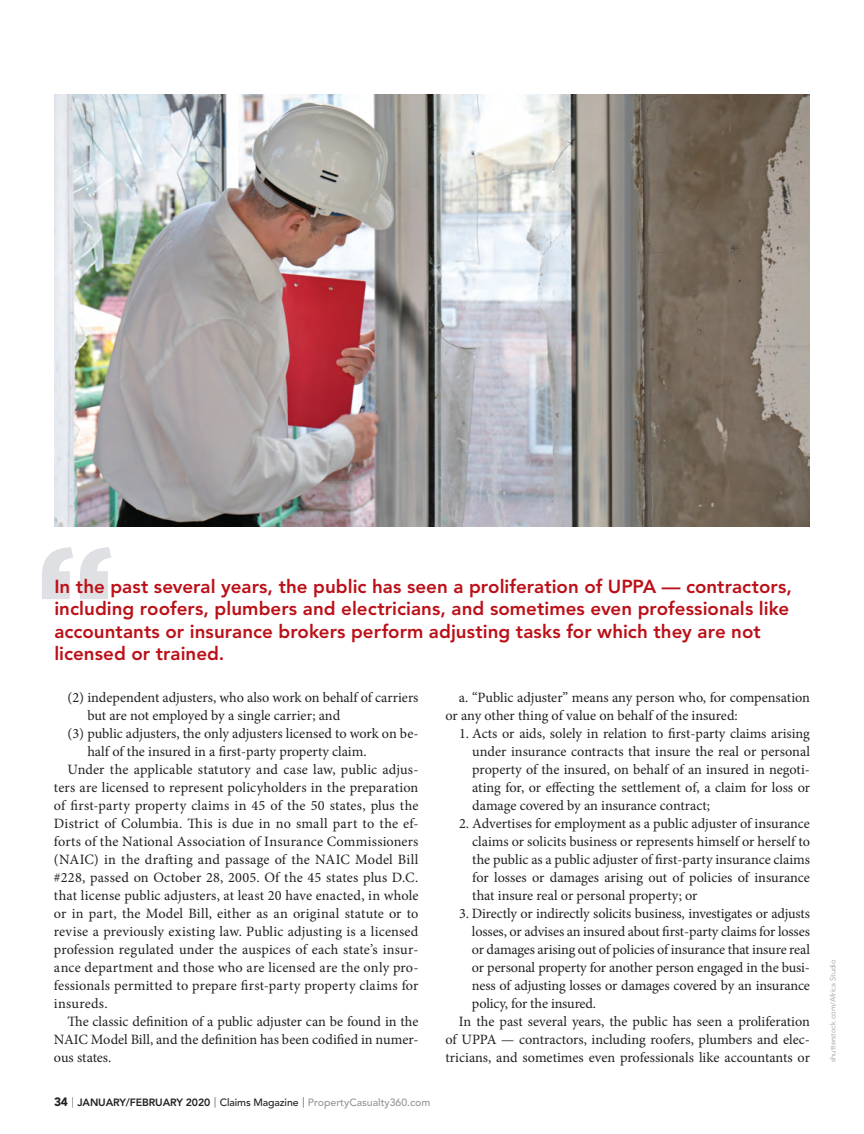
<style>
.page{position:relative;width:864px;height:1134px;background:#fff}
.page>*{position:absolute;margin:0;border:0;box-sizing:border-box;transform-origin:0 0}
.t1{font:800 18.75px/22.5px "Avenir LT Std";color:#bb1018}
.t2{font:14.25px/18px "Minion Pro";color:#231f20;text-align:justify}
.t3{font:500 10.5px "Avenir LT Std";color:#939598}
.t4{font:300 7.5px "Avenir LT Std";color:#939598}
.s1{font-weight:900;font-size:12px;color:#231f20}
.s2{font-weight:300;color:#231f20}
.s3{font-weight:800;color:#231f20}
.s4{color:#231f20}
</style>
<div class="page">
<img style="left:54px;top:94px;width:756px;height:432px">
<svg style="left:42px;top:547px;width:69px;height:52px"></svg>
<p class="t1" style="left:54px;top:575px;width:739px">In the past several years, the public has seen a proliferation of UPPA — contractors, including roofers, plumbers and electricians, and sometimes even professionals like accountants or insurance brokers perform adjusting tasks for which they are not licensed or trained.</p>
<p class="t2" style="left:68px;top:689px;width:352px">(2) independent adjusters, who also work on behalf of carriers</p>
<p class="t2" style="left:87px;top:707px;width:254px">but are not employed by a single carrier; and</p>
<p class="t2" style="left:68px;top:725px;width:352px">(3) public adjusters, the only adjusters licensed to work on be-</p>
<p class="t2" style="left:87px;top:743px;width:281px">half of the insured in a first-party property claim.</p>
<p class="t2" style="left:67px;top:761px;width:353px">Under the applicable statutory and case law, public adjus-</p>
<p class="t2" style="left:54px;top:779px;width:366px">ters are licensed to represent policyholders in the preparation</p>
<p class="t2" style="left:54px;top:797px;width:366px">of first-party property claims in 45 of the 50 states, plus the</p>
<p class="t2" style="left:54px;top:815px;width:366px">District of Columbia. This is due in no small part to the ef-</p>
<p class="t2" style="left:54px;top:833px;width:366px">forts of the National Association of Insurance Commissioners</p>
<p class="t2" style="left:54px;top:851px;width:366px">(NAIC) in the drafting and passage of the NAIC Model Bill</p>
<p class="t2" style="left:54px;top:869px;width:366px">#228, passed on October 28, 2005. Of the 45 states plus D.C.</p>
<p class="t2" style="left:54px;top:886px;width:366px">that license public adjusters, at least 20 have enacted, in whole</p>
<p class="t2" style="left:54px;top:904px;width:366px">or in part, the Model Bill, either as an original statute or to</p>
<p class="t2" style="left:54px;top:922px;width:366px">revise a previously existing law. Public adjusting is a licensed</p>
<p class="t2" style="left:54px;top:940px;width:366px">profession regulated under the auspices of each state’s insur-</p>
<p class="t2" style="left:54px;top:958px;width:366px">ance department and those who are licensed are the only pro-</p>
<p class="t2" style="left:54px;top:976px;width:366px">fessionals permitted to prepare first-party property claims for</p>
<p class="t2" style="left:54px;top:994px;width:55px">insureds.</p>
<p class="t2" style="left:67px;top:1012px;width:353px">The classic definition of a public adjuster can be found in the</p>
<p class="t2" style="left:54px;top:1030px;width:366px">NAIC Model Bill, and the definition has been codified in numer-</p>
<p class="t2" style="left:54px;top:1048px;width:59px">ous states.</p>
<p class="t3" style="left:54px;top:1097px;width:378px"><span class="s1">34</span> <span class="s2">|</span> <span class="s3">JANUARY/FEBRUARY 2020</span> <span class="s2">|</span> <span class="s4">Claims Magazine</span> <span class="s2">|</span> PropertyCasualty360.com</p>
<p class="t2" style="left:446px;top:688px;width:366px;text-indent:13px">a. “Public adjuster” means any person who, for compensation or any other thing of value on behalf of the insured:</p>
<p class="t2" style="left:472px;top:725px;width:339px;text-indent:-13px">1. Acts or aids, solely in relation to first-party claims arising under insurance contracts that insure the real or personal property of the insured, on behalf of an insured in negoti&shy;ating for, or effecting the settlement of, a claim for loss or damage covered by an insurance contract;</p>
<p class="t2" style="left:472px;top:815px;width:339px;text-indent:-13px">2. Advertises for employment as a public adjuster of insurance claims or solicits business or represents himself or herself to the public as a public adjuster of first-party insurance claims for losses or damages arising out of policies of insurance that insure real or personal property; or</p>
<p class="t2" style="left:459px;top:905px;width:353px">3. Directly or indirectly solicits business, investigates or adjusts</p>
<p class="t2" style="left:472px;top:923px;width:340px">losses, or advises an insured about first-party claims for losses</p>
<p class="t2" style="left:472px;top:941px;width:340px">or damages arising out of policies of insurance that insure real</p>
<p class="t2" style="left:472px;top:959px;width:340px">or personal property for another person engaged in the busi-</p>
<p class="t2" style="left:472px;top:977px;width:340px">ness of adjusting losses or damages covered by an insurance</p>
<p class="t2" style="left:472px;top:995px;width:126px">policy, for the insured.</p>
<p class="t2" style="left:459px;top:1013px;width:352px">In the past several years, the public has seen a proliferation</p>
<p class="t2" style="left:446px;top:1031px;width:366px">of UPPA — contractors, including roofers, plumbers and elec-</p>
<p class="t2" style="left:446px;top:1049px;width:366px">tricians, and sometimes even professionals like accountants or</p>
<p class="t4" style="left:829px;top:1062px;width:104px;rotate:-90deg">shutterstock.com/Africa Studio</p>
</div>
